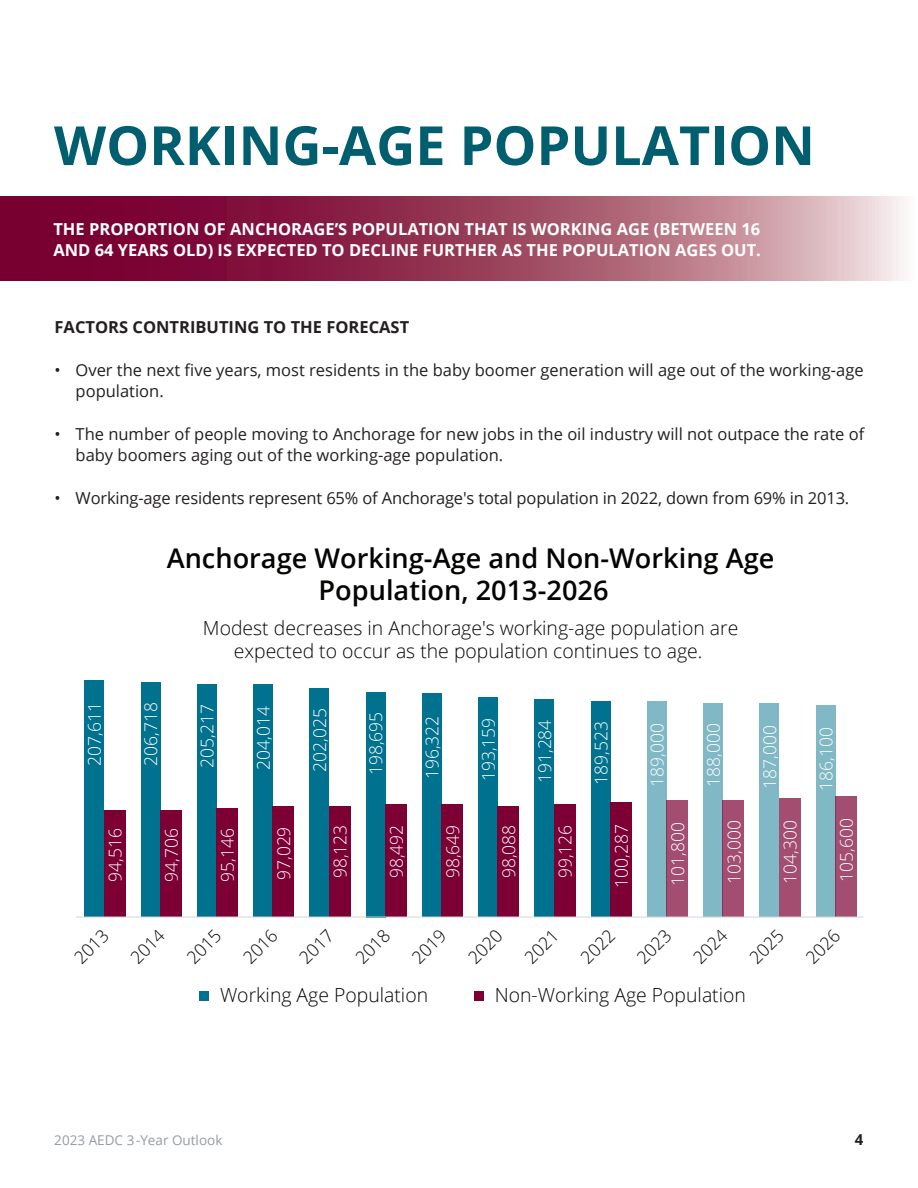
<style>
.page{position:relative;width:918px;height:1188px;background:#fff}
.page>*{position:absolute;margin:0;border:0;box-sizing:border-box;transform-origin:0 0}
.TOC_Tables___Figures_List{font:700 54px "Open Sans";color:#015e6f}
.t1{font:600 27.15px/32.5px "Open Sans";color:#040503;text-align:center}
.t2{font:300 19.35px/23.2px "Open Sans";color:#040503;text-align:center}
.t3{font:300 17.4px "Open Sans";color:#fff}
.t4{font:300 17.4px "Open Sans";color:#040503}
.t5{font:16.5px/21px "Open Sans";color:#231f20}
.t6{font:700 16.5px/21px "Open Sans";color:#fff}
.t7{font:700 16.5px "Open Sans";color:#231f20}
.t8{font:700 15px "Open Sans";color:#231f20}
.t9{font:13.5px "Open Sans";color:#959ca1}
</style>
<div class="page">
<div style="left:647px;top:702px;width:20px;height:215px;background:#80b8c6"></div>
<div style="left:703px;top:704px;width:20px;height:213px;background:#80b8c6"></div>
<div style="left:760px;top:704px;width:19px;height:213px;background:#80b8c6"></div>
<div style="left:816px;top:706px;width:19px;height:211px;background:#80b8c6"></div>
<div style="left:591px;top:702px;width:19px;height:215px;background:#00718e"></div>
<div style="left:535px;top:700px;width:19px;height:217px;background:#00718e"></div>
<div style="left:478px;top:698px;width:20px;height:219px;background:#00718e"></div>
<div style="left:422px;top:694px;width:20px;height:223px;background:#00718e"></div>
<div style="left:366px;top:692px;width:19px;height:225px;background:#00718e"></div>
<div style="left:310px;top:688px;width:19px;height:229px;background:#00718e"></div>
<div style="left:253px;top:684px;width:20px;height:233px;background:#00718e"></div>
<div style="left:197px;top:684px;width:19px;height:233px;background:#00718e"></div>
<div style="left:141px;top:682px;width:19px;height:235px;background:#00718e"></div>
<div style="left:85px;top:680px;width:19px;height:237px;background:#00718e"></div>
<div style="left:667px;top:801px;width:21px;height:116px;background:#a34d70"></div>
<div style="left:723px;top:801px;width:21px;height:116px;background:#a34d70"></div>
<div style="left:779px;top:799px;width:21px;height:118px;background:#a34d70"></div>
<div style="left:835px;top:797px;width:22px;height:120px;background:#a34d70"></div>
<div style="left:610px;top:803px;width:22px;height:114px;background:#7c0033"></div>
<div style="left:554px;top:805px;width:21px;height:112px;background:#7c0033"></div>
<div style="left:498px;top:806px;width:21px;height:111px;background:#7c0033"></div>
<div style="left:442px;top:805px;width:21px;height:112px;background:#7c0033"></div>
<div style="left:385px;top:805px;width:22px;height:112px;background:#7c0033"></div>
<div style="left:329px;top:806px;width:21px;height:111px;background:#7c0033"></div>
<div style="left:273px;top:806px;width:21px;height:111px;background:#7c0033"></div>
<div style="left:216px;top:808px;width:22px;height:109px;background:#7c0033"></div>
<div style="left:160px;top:810px;width:22px;height:107px;background:#7c0033"></div>
<div style="left:104px;top:810px;width:21px;height:107px;background:#7c0033"></div>
<hr style="left:76px;top:917px;width:787px;height:1px;background:#d0d4d8">
<div style="left:199px;top:991px;width:10px;height:9px;background:#00718e"></div>
<div style="left:474px;top:991px;width:10px;height:9px;background:#7c0033"></div>
<svg style="left:0;top:197px;width:904px;height:84px;background:#9f4a66"></svg>
<p class="TOC_Tables___Figures_List" style="left:54px;top:107px;width:763px">WORKING-AGE POPULATION</p>
<p class="t6" style="left:53px;top:218px;width:709px">THE PROPORTION OF ANCHORAGE’S POPULATION THAT IS WORKING AGE (BETWEEN 16<br>AND 64 YEARS OLD) IS EXPECTED TO DECLINE FURTHER AS THE POPULATION AGES OUT.</p>
<p class="t7" style="left:55px;top:316px;width:356px">FACTORS CONTRIBUTING TO THE FORECAST</p>
<p class="t5" style="left:76px;top:359px;width:790px;text-indent:-21px">• Over the next five years, most residents in the baby boomer generation will age out of the working-age population.</p>
<p class="t5" style="left:76px;top:423px;width:790px;text-indent:-21px">• The number of people moving to Anchorage for new jobs in the oil industry will not outpace the rate of baby boomers aging out of the working-age population.</p>
<p class="t5" style="left:55px;top:487px;width:794px">• Working-age residents represent 65% of Anchorage's total population in 2022, down from 69% in 2013.</p>
<p class="t1" style="left:167px;top:541px;width:609px">Anchorage Working-Age and Non-Working Age<br>Population, 2013-2026</p>
<p class="t2" style="left:203px;top:615px;width:537px">Modest decreases in Anchorage's working-age population are expected to occur as the population continues to age.</p>
<p class="t3" style="left:83px;top:766px;width:65px;rotate:-90deg">207,611</p>
<p class="t3" style="left:139px;top:766px;width:65px;rotate:-90deg">206,718</p>
<p class="t3" style="left:195px;top:768px;width:65px;rotate:-90deg">205,217</p>
<p class="t3" style="left:252px;top:770px;width:65px;rotate:-90deg">204,014</p>
<p class="t3" style="left:308px;top:772px;width:65px;rotate:-90deg">202,025</p>
<p class="t3" style="left:364px;top:775px;width:65px;rotate:-90deg">198,695</p>
<p class="t3" style="left:420px;top:779px;width:65px;rotate:-90deg">196,322</p>
<p class="t3" style="left:477px;top:781px;width:65px;rotate:-90deg">193,159</p>
<p class="t3" style="left:533px;top:783px;width:65px;rotate:-90deg">191,284</p>
<p class="t3" style="left:589px;top:785px;width:65px;rotate:-90deg">189,523</p>
<p class="t3" style="left:645px;top:787px;width:65px;rotate:-90deg">189,000</p>
<p class="t3" style="left:702px;top:787px;width:65px;rotate:-90deg">188,000</p>
<p class="t3" style="left:758px;top:789px;width:65px;rotate:-90deg">187,000</p>
<p class="t3" style="left:814px;top:791px;width:65px;rotate:-90deg">186,100</p>
<p class="t3" style="left:103px;top:882px;width:55px;rotate:-90deg">94,516</p>
<p class="t3" style="left:160px;top:882px;width:55px;rotate:-90deg">94,706</p>
<p class="t3" style="left:216px;top:882px;width:55px;rotate:-90deg">95,146</p>
<p class="t3" style="left:272px;top:880px;width:55px;rotate:-90deg">97,029</p>
<p class="t3" style="left:328px;top:878px;width:55px;rotate:-90deg">98,123</p>
<p class="t3" style="left:385px;top:878px;width:55px;rotate:-90deg">98,492</p>
<p class="t3" style="left:441px;top:878px;width:55px;rotate:-90deg">98,649</p>
<p class="t3" style="left:497px;top:878px;width:55px;rotate:-90deg">98,088</p>
<p class="t3" style="left:553px;top:878px;width:55px;rotate:-90deg">99,126</p>
<p class="t3" style="left:610px;top:888px;width:65px;rotate:-90deg">100,287</p>
<p class="t3" style="left:666px;top:886px;width:65px;rotate:-90deg">101,800</p>
<p class="t3" style="left:722px;top:884px;width:65px;rotate:-90deg">103,000</p>
<p class="t3" style="left:778px;top:884px;width:65px;rotate:-90deg">104,300</p>
<p class="t3" style="left:835px;top:882px;width:65px;rotate:-90deg">105,600</p>
<p class="t4" style="left:69px;top:952px;width:41px;rotate:-45deg">2013</p>
<p class="t4" style="left:125px;top:952px;width:41px;rotate:-45deg">2014</p>
<p class="t4" style="left:182px;top:952px;width:41px;rotate:-45deg">2015</p>
<p class="t4" style="left:238px;top:952px;width:41px;rotate:-45deg">2016</p>
<p class="t4" style="left:294px;top:952px;width:41px;rotate:-45deg">2017</p>
<p class="t4" style="left:350px;top:952px;width:41px;rotate:-45deg">2018</p>
<p class="t4" style="left:407px;top:952px;width:41px;rotate:-45deg">2019</p>
<p class="t4" style="left:463px;top:952px;width:41px;rotate:-45deg">2020</p>
<p class="t4" style="left:519px;top:952px;width:41px;rotate:-45deg">2021</p>
<p class="t4" style="left:575px;top:952px;width:41px;rotate:-45deg">2022</p>
<p class="t4" style="left:632px;top:952px;width:41px;rotate:-45deg">2023</p>
<p class="t4" style="left:688px;top:952px;width:41px;rotate:-45deg">2024</p>
<p class="t4" style="left:744px;top:952px;width:41px;rotate:-45deg">2025</p>
<p class="t4" style="left:800px;top:952px;width:41px;rotate:-45deg">2026</p>
<p class="t2" style="left:220px;top:983px;width:210px">Working Age Population</p>
<p class="t2" style="left:495px;top:983px;width:253px">Non-Working Age Population</p>
<p class="t9" style="left:54px;top:1131px;width:170px">2023 AEDC 3-Year Outlook</p>
<p class="t8" style="left:855px;top:1129px;width:10px">4</p>
</div>
